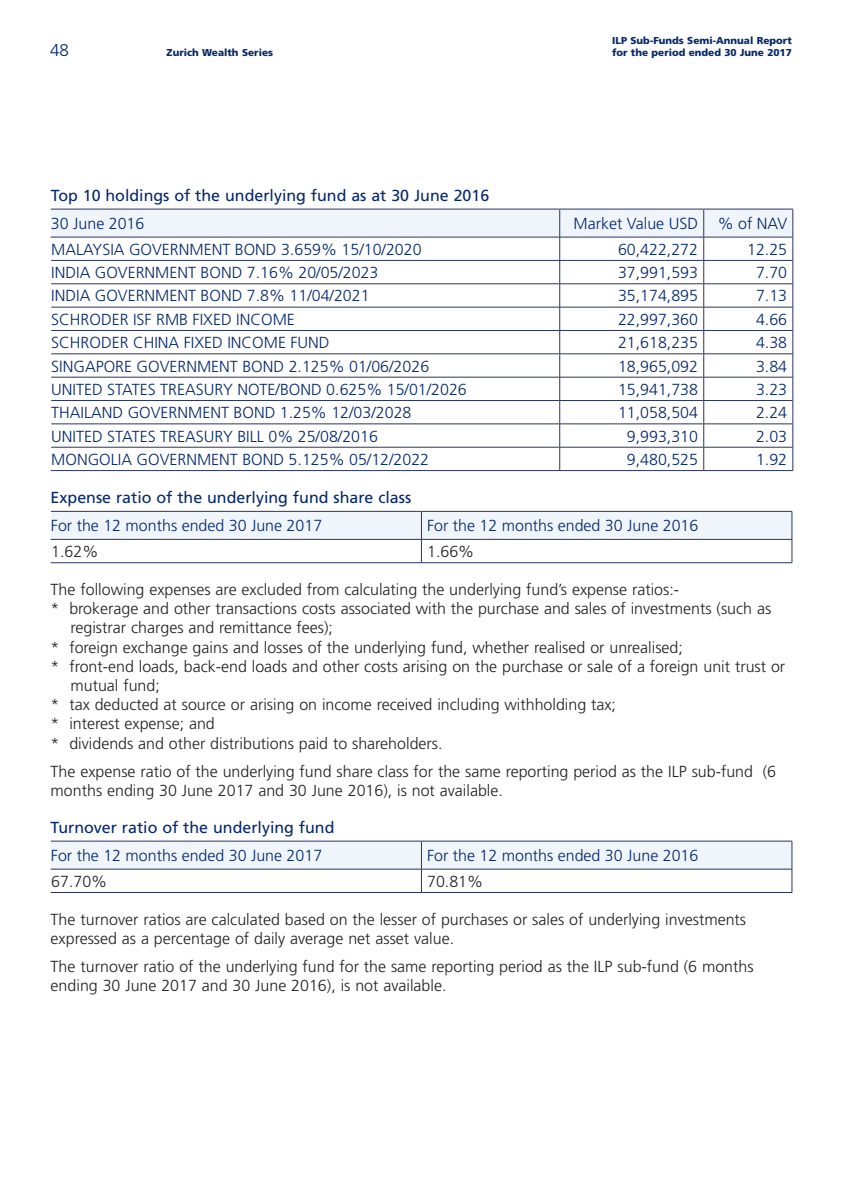
<style>
.page{position:relative;width:842px;height:1191px;background:#fff}
.page>*{position:absolute;margin:0;border:0;box-sizing:border-box;transform-origin:0 0}
.t1{font:300 17px "Frutiger LT Std";color:#04286b}
.t2{font:300 16px/19.2px "Frutiger LT Std";color:#231f20}
.t3{font:300 16px "Frutiger LT Std";color:#04286b}
.t4{font:16px "Frutiger LT Std";color:#04286b}
.t5{font:900 10px/12px "Frutiger LT Std";color:#04286b}
</style>
<div class="page">
<svg style="left:51px;top:209px;width:742px;height:261px"></svg>
<hr style="left:51px;top:470px;width:509px;height:1px;background:#2a3560">
<hr style="left:560px;top:260px;width:144px;height:1px;background:#2a3560">
<hr style="left:704px;top:260px;width:89px;height:1px;background:#2a3560">
<hr style="left:51px;top:283px;width:509px;height:1px;background:#2a3560">
<hr style="left:560px;top:283px;width:144px;height:1px;background:#2a3560">
<hr style="left:704px;top:283px;width:89px;height:1px;background:#2a3560">
<hr style="left:560px;top:307px;width:144px;height:1px;background:#2a3560">
<hr style="left:704px;top:307px;width:89px;height:1px;background:#2a3560">
<hr style="left:51px;top:330px;width:509px;height:1px;background:#2a3560">
<hr style="left:560px;top:330px;width:144px;height:1px;background:#2a3560">
<hr style="left:704px;top:330px;width:89px;height:1px;background:#2a3560">
<hr style="left:51px;top:353px;width:509px;height:1px;background:#2a3560">
<hr style="left:560px;top:353px;width:144px;height:1px;background:#2a3560">
<hr style="left:704px;top:353px;width:89px;height:1px;background:#2a3560">
<hr style="left:51px;top:377px;width:509px;height:1px;background:#2a3560">
<hr style="left:560px;top:377px;width:144px;height:1px;background:#2a3560">
<hr style="left:704px;top:377px;width:89px;height:1px;background:#2a3560">
<hr style="left:51px;top:400px;width:509px;height:1px;background:#2a3560">
<hr style="left:560px;top:400px;width:144px;height:1px;background:#2a3560">
<hr style="left:704px;top:400px;width:89px;height:1px;background:#2a3560">
<hr style="left:51px;top:423px;width:509px;height:1px;background:#2a3560">
<hr style="left:560px;top:423px;width:144px;height:1px;background:#2a3560">
<hr style="left:704px;top:423px;width:89px;height:1px;background:#2a3560">
<hr style="left:51px;top:447px;width:509px;height:1px;background:#2a3560">
<hr style="left:560px;top:447px;width:144px;height:1px;background:#2a3560">
<hr style="left:704px;top:447px;width:89px;height:1px;background:#2a3560">
<hr style="left:560px;top:470px;width:144px;height:1px;background:#2a3560">
<hr style="left:704px;top:470px;width:89px;height:1px;background:#2a3560">
<svg style="left:51px;top:511px;width:742px;height:51px"></svg>
<hr style="left:51px;top:539px;width:370px;height:1px;background:#2a3560">
<hr style="left:421px;top:539px;width:371px;height:1px;background:#2a3560">
<hr style="left:51px;top:562px;width:370px;height:1px;background:#2a3560">
<hr style="left:421px;top:562px;width:371px;height:1px;background:#2a3560">
<hr style="left:51px;top:511px;width:370px;height:1px;background:#2a3560">
<hr style="left:421px;top:511px;width:371px;height:1px;background:#2a3560">
<svg style="left:51px;top:841px;width:742px;height:51px"></svg>
<hr style="left:51px;top:868px;width:370px;height:1px;background:#2a3560">
<hr style="left:421px;top:868px;width:371px;height:1px;background:#2a3560">
<hr style="left:51px;top:892px;width:370px;height:1px;background:#2a3560">
<hr style="left:421px;top:892px;width:371px;height:1px;background:#2a3560">
<hr style="left:51px;top:840px;width:370px;height:1px;background:#2a3560">
<hr style="left:421px;top:840px;width:371px;height:1px;background:#2a3560">
<p class="t1" style="left:50px;top:40px;width:20px">48</p>
<p class="t5" style="left:167px;top:46px;width:108px">Zurich Wealth Series</p>
<p class="t5" style="left:612px;top:34px;width:181px">ILP Sub-Funds Semi-Annual Report for the period ended 30 June 2017</p>
<p class="t4" style="left:51px;top:186px;width:440px">Top 10 holdings of the underlying fund as at 30 June 2016</p>
<p class="t3" style="left:51px;top:214px;width:95px">30 June 2016</p>
<p class="t3" style="left:574px;top:214px;width:215px">Market Value USD % of NAV</p>
<p class="t3" style="left:51px;top:240px;width:372px">MALAYSIA GOVERNMENT BOND 3.659% 15/10/2020</p>
<p class="t3" style="left:618px;top:240px;width:82px">60,422,272</p>
<p class="t3" style="left:747px;top:240px;width:42px">12.25</p>
<p class="t3" style="left:51px;top:263px;width:329px">INDIA GOVERNMENT BOND 7.16% 20/05/2023</p>
<p class="t3" style="left:618px;top:263px;width:82px">37,991,593</p>
<p class="t3" style="left:756px;top:263px;width:33px">7.70</p>
<p class="t3" style="left:51px;top:287px;width:320px">INDIA GOVERNMENT BOND 7.8% 11/04/2021</p>
<p class="t3" style="left:618px;top:287px;width:82px">35,174,895</p>
<p class="t3" style="left:756px;top:287px;width:33px">7.13</p>
<p class="t3" style="left:51px;top:310px;width:245px">SCHRODER ISF RMB FIXED INCOME</p>
<p class="t3" style="left:618px;top:310px;width:82px">22,997,360</p>
<p class="t3" style="left:756px;top:310px;width:33px">4.66</p>
<p class="t3" style="left:51px;top:333px;width:280px">SCHRODER CHINA FIXED INCOME FUND</p>
<p class="t3" style="left:618px;top:333px;width:82px">21,618,235</p>
<p class="t3" style="left:756px;top:333px;width:33px">4.38</p>
<p class="t3" style="left:51px;top:357px;width:379px">SINGAPORE GOVERNMENT BOND 2.125% 01/06/2026</p>
<p class="t3" style="left:618px;top:357px;width:82px">18,965,092</p>
<p class="t3" style="left:756px;top:357px;width:33px">3.84</p>
<p class="t3" style="left:51px;top:380px;width:417px">UNITED STATES TREASURY NOTE/BOND 0.625% 15/01/2026</p>
<p class="t3" style="left:618px;top:380px;width:82px">15,941,738</p>
<p class="t3" style="left:756px;top:380px;width:33px">3.23</p>
<p class="t3" style="left:51px;top:404px;width:362px">THAILAND GOVERNMENT BOND 1.25% 12/03/2028</p>
<p class="t3" style="left:618px;top:404px;width:82px">11,058,504</p>
<p class="t3" style="left:756px;top:404px;width:33px">2.24</p>
<p class="t3" style="left:51px;top:427px;width:328px">UNITED STATES TREASURY BILL 0% 25/08/2016</p>
<p class="t3" style="left:627px;top:427px;width:73px">9,993,310</p>
<p class="t3" style="left:756px;top:427px;width:33px">2.03</p>
<p class="t3" style="left:51px;top:450px;width:379px">MONGOLIA GOVERNMENT BOND 5.125% 05/12/2022</p>
<p class="t3" style="left:627px;top:450px;width:73px">9,480,525</p>
<p class="t3" style="left:756px;top:450px;width:33px">1.92</p>
<p class="t4" style="left:51px;top:488px;width:362px">Expense ratio of the underlying fund share class</p>
<p class="t3" style="left:51px;top:517px;width:273px">For the 12 months ended 30 June 2017</p>
<p class="t3" style="left:427px;top:517px;width:273px">For the 12 months ended 30 June 2016</p>
<p class="t2" style="left:51px;top:542px;width:49px">1.62%</p>
<p class="t2" style="left:427px;top:542px;width:49px">1.66%</p>
<p class="t2" style="left:51px;top:580px;width:630px">The following expenses are excluded from calculating the underlying fund’s expense ratios:-</p>
<p class="t2" style="left:51px;top:599px;width:722px">* brokerage and other transactions costs associated with the purchase and sales of investments (such as</p>
<p class="t2" style="left:70px;top:618px;width:264px">registrar charges and remittance fees);</p>
<p class="t2" style="left:51px;top:637px;width:634px">* foreign exchange gains and losses of the underlying fund, whether realised or unrealised;</p>
<p class="t2" style="left:51px;top:657px;width:736px">* front-end loads, back-end loads and other costs arising on the purchase or sale of a foreign unit trust or</p>
<p class="t2" style="left:70px;top:676px;width:91px">mutual fund;</p>
<p class="t2" style="left:51px;top:695px;width:567px">* tax deducted at source or arising on income received including withholding tax;</p>
<p class="t2" style="left:51px;top:714px;width:166px">* interest expense; and</p>
<p class="t2" style="left:51px;top:733px;width:393px">* dividends and other distributions paid to shareholders.</p>
<p class="t2" style="left:51px;top:761px;width:727px">The expense ratio of the underlying fund share class for the same reporting period as the ILP sub-fund (6 months ending 30 June 2017 and 30 June 2016), is not available.</p>
<p class="t4" style="left:51px;top:817px;width:285px">Turnover ratio of the underlying fund</p>
<p class="t3" style="left:51px;top:846px;width:273px">For the 12 months ended 30 June 2017</p>
<p class="t3" style="left:427px;top:846px;width:273px">For the 12 months ended 30 June 2016</p>
<p class="t2" style="left:51px;top:872px;width:58px">67.70%</p>
<p class="t2" style="left:427px;top:872px;width:58px">70.81%</p>
<p class="t2" style="left:51px;top:909px;width:697px">The turnover ratios are calculated based on the lesser of purchases or sales of underlying investments expressed as a percentage of daily average net asset value.</p>
<p class="t2" style="left:51px;top:957px;width:704px">The turnover ratio of the underlying fund for the same reporting period as the ILP sub-fund (6 months ending 30 June 2017 and 30 June 2016), is not available.</p>
</div>
